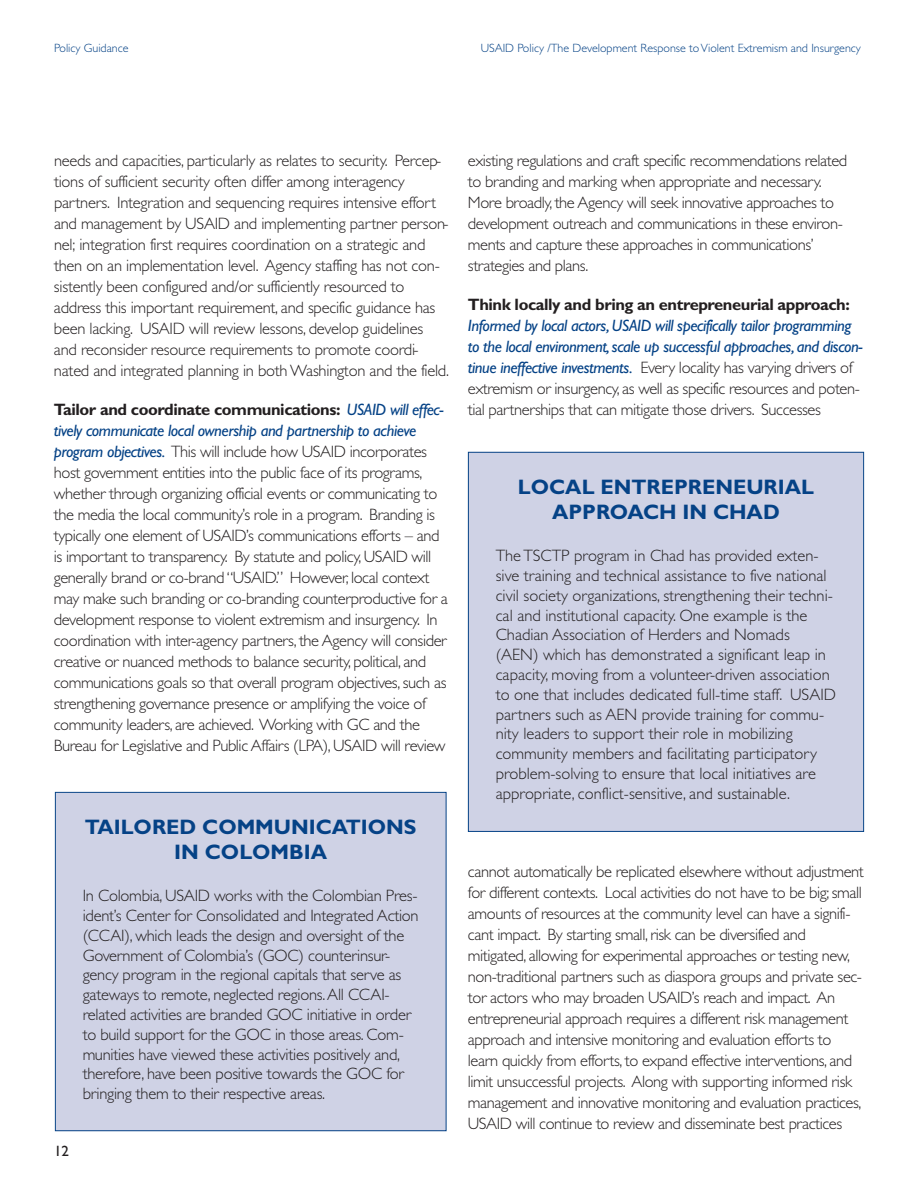
<style>
.page{position:relative;width:918px;height:1188px;background:#fff}
.page>*{position:absolute;margin:0;border:0;box-sizing:border-box;transform-origin:0 0}
.t1{font:700 21px/25.2px "Gill Sans";color:#054286;text-align:center}
.t2{font:300 16.5px/21px "Gill Sans";letter-spacing:-.025em;color:#231f20}
.t3{font:300 16.5px/19.8px "Gill Sans";color:#231f20}
.t4{font:italic 16.5px/21px "Gill Sans";letter-spacing:-.025em;color:#054286}
.t5{font:700 16.5px "Gill Sans";letter-spacing:-.025em;color:#231f20}
.t6{font:15px "Gill Sans";color:#231f20}
.t7{font:300 12px "Gill Sans";color:#054286}
.s1{font-weight:700}
.s2{font-weight:400;font-style:italic;color:#054286}
.s3{font-weight:300;font-style:normal;color:#231f20}
</style>
<div class="page">
<div style="left:56px;top:793px;width:390px;height:337px;background:#cfd2e5"></div>
<div style="left:469px;top:453px;width:394px;height:378px;background:#cfd2e5"></div>
<div style="left:55px;top:792px;width:391px;height:339px;border:1px solid #054286"></div>
<div style="left:468px;top:452px;width:396px;height:380px;border:1px solid #054286"></div>
<p class="t7" style="left:54px;top:44px;width:76px">Policy Guidance</p>
<p class="t7" style="left:481px;top:44px;width:382px">USAID Policy /The Development Response toViolent Extremism and Insurgency</p>
<p class="t2" style="left:54px;top:151px;width:397px">needs and capacities, particularly as relates to security. Percep&shy;tions of sufficient security often differ among interagency partners. Integration and sequencing requires intensive effort and management by USAID and implementing partner person&shy;nel; integration first requires coordination on a strategic and then on an implementation level. Agency staffing has not con&shy;sistently been configured and/or sufficiently resourced to address this important requirement, and specific guidance has been lacking. USAID will review lessons, develop guidelines and reconsider resource requirements to promote coordi&shy;nated and integrated planning in both Washington and the field.</p>
<p class="t2" style="left:54px;top:400px;width:396px"><span class="s1">Tailor and coordinate communications:</span> <span class="s2">USAID will effec&shy;tively communicate local ownership and partnership to achieve program objectives.</span> This will include how USAID incorporates host government entities into the public face of its programs, whether through organizing official events or communicating to the media the local community’s role in a program. Branding is typically one element of USAID’s communications efforts – and is important to transparency. By statute and policy, USAID will generally brand or co-brand“USAID.” However, local context may make such branding or co-branding counterproductive for a development response to violent extremism and insurgency. In coordination with inter-agency partners, the Agency will consider creative or nuanced methods to balance security, political, and communications goals so that overall program objectives, such as strengthening governance presence or amplifying the voice of community leaders, are achieved. Working with GC and the Bureau for Legislative and Public Affairs (LPA), USAID will review</p>
<h3 class="t1" style="left:85px;top:816px;width:333px">TAILORED COMMUNICATIONS<br>IN COLOMBIA</h3>
<p class="t2" style="left:83px;top:887px;width:338px;line-height:19.8px">In Colombia, USAID works with the Colombian Pres&shy;ident’s Center for Consolidated and Integrated Action (CCAI), which leads the design and oversight of the Government of Colombia’s (GOC) counterinsur&shy;gency program in the regional capitals that serve as gateways to remote, neglected regions.All CCAI&shy;related activities are branded GOC initiative in order to build support for the GOC in those areas. Com&shy;munities have viewed these activities positively and, therefore, have been positive towards the GOC for bringing them to their respective areas.</p>
<p class="t6" style="left:54px;top:1146px;width:16px">12</p>
<p class="t2" style="left:468px;top:151px;width:381px">existing regulations and craft specific recommendations related to branding and marking when appropriate and necessary.<br>More broadly, the Agency will seek innovative approaches to development outreach and communications in these environ&shy;ments and capture these approaches in communications’ strategies and plans.</p>
<h4 class="t5" style="left:468px;top:298px;width:384px">Think locally and bring an entrepreneurial approach:</h4>
<p class="t4" style="left:468px;top:316px;width:396px">Informed by local actors,USAID will specifically tailor programming to the local environment,scale up successful approaches,and discon&shy;tinue ineffective investments. <span class="s3">Every locality has varying drivers of extremism or insurgency, as well as specific resources and poten&shy;tial partnerships that can mitigate those drivers. Successes</span></p>
<h3 class="t1" style="left:518px;top:476px;width:298px">LOCAL ENTREPRENEURIAL<br>APPROACH IN CHAD</h3>
<p class="t3" style="left:496px;top:547px;width:342px">TheTSCTP program in Chad has provided exten&shy;sive training and technical assistance to five national civil society organizations, strengthening their techni&shy;cal and institutional capacity. One example is the Chadian Association of Herders and Nomads (AEN) which has demonstrated a significant leap in capacity, moving from a volunteer-driven association to one that includes dedicated full-time staff. USAID partners such as AEN provide training for commu&shy;nity leaders to support their role in mobilizing community members and facilitating participatory problem-solving to ensure that local initiatives are appropriate, conflict-sensitive, and sustainable.</p>
<p class="t2" style="left:468px;top:862px;width:398px">cannot automatically be replicated elsewhere without adjustment for different contexts. Local activities do not have to be big; small amounts of resources at the community level can have a signifi&shy;cant impact. By starting small, risk can be diversified and mitigated, allowing for experimental approaches or testing new, non-traditional partners such as diaspora groups and private sec&shy;tor actors who may broaden USAID’s reach and impact. An entrepreneurial approach requires a different risk management approach and intensive monitoring and evaluation efforts to learn quickly from efforts, to expand effective interventions, and limit unsuccessful projects. Along with supporting informed risk management and innovative monitoring and evaluation practices, USAID will continue to review and disseminate best practices</p>
</div>
